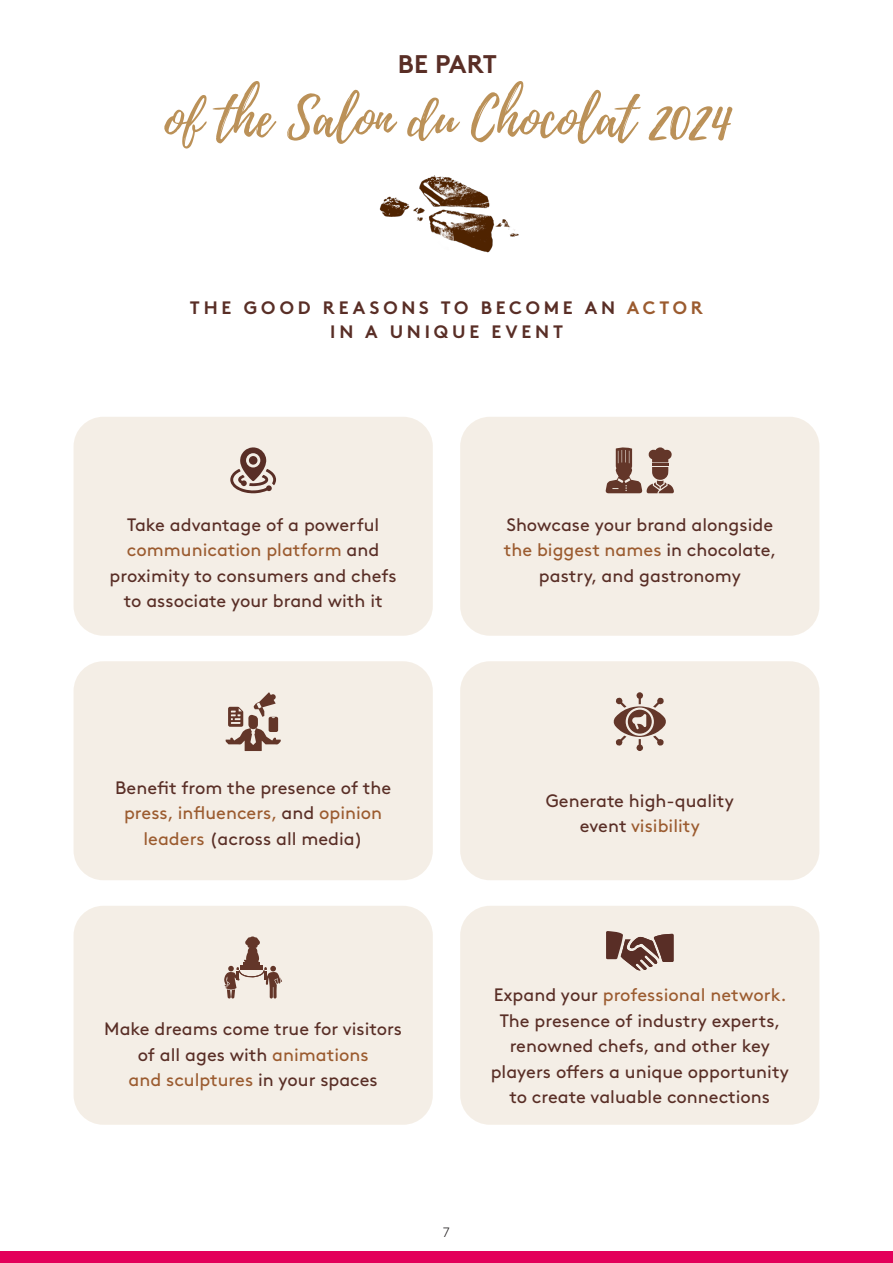
<style>
.page{position:relative;width:893px;height:1263px;background:#fff}
.page>*{position:absolute;margin:0;border:0;box-sizing:border-box;transform-origin:0 0}
.t1{font:52.5px "Playlist Script";color:#bb9158}
.t2{font:700 25.5px "Brown Std";letter-spacing:-.015em;color:#592e26}
.t3{font:18px/25.5px "Brown Std";color:#592e26;text-align:center}
.t4{font:700 18px "Brown Std";letter-spacing:.21em;color:#592e26}
.t5{font:18px "Brown Std";color:#9b5b2f}
.t6{font:300 13.5px "Brown Std";color:#231f20}
.s1{color:#9b5b2f}
.s2{color:#592e26}
</style>
<div class="page">
<div style="left:0;top:1251px;width:893px;height:12px;background:#e3005a"></div>
<div style="left:74px;top:417px;width:359px;height:219px;background:#f4eee6;border-radius:30px"></div>
<div style="left:74px;top:661px;width:359px;height:219px;background:#f4eee6;border-radius:30px"></div>
<div style="left:460px;top:417px;width:359px;height:219px;background:#f4eee6;border-radius:30px"></div>
<div style="left:460px;top:906px;width:359px;height:219px;background:#f4eee6;border-radius:30px"></div>
<div style="left:460px;top:661px;width:359px;height:219px;background:#f4eee6;border-radius:30px"></div>
<div style="left:74px;top:906px;width:359px;height:219px;background:#f4eee6;border-radius:30px"></div>
<img style="left:379px;top:175px;width:140px;height:78px">
<svg style="left:230px;top:447px;width:46px;height:46px"></svg>
<div style="left:249px;top:456px;width:8px;height:9px;background:#592e26;border-radius:50%"></div>
<svg style="left:606px;top:447px;width:68px;height:46px"></svg>
<svg style="left:226px;top:692px;width:55px;height:59px"></svg>
<svg style="left:613px;top:692px;width:53px;height:59px"></svg>
<svg style="left:224px;top:936px;width:58px;height:63px"></svg>
<svg style="left:606px;top:931px;width:67px;height:39px"></svg>
<p class="t2" style="left:398px;top:49px;width:101px">BE PART</p>
<p class="t1" style="left:164px;top:81px;width:568px">of the Salon du Chocolat 2024</p>
<p class="t4" style="left:190px;top:297px;width:514px">THE GOOD REASONS TO BECOME AN <span class="s1">ACTOR</span></p>
<p class="t4" style="left:330px;top:321px;width:234px">IN A UNIQUE EVENT</p>
<p class="t3" style="left:110px;top:512px;width:289px">Take advantage of a powerful <span class="s1">communication platform</span> and proximity to consumers and chefs</p>
<p class="t3" style="left:124px;top:588px;width:260px">to associate your brand with it</p>
<p class="t3" style="left:506px;top:512px;width:268px">Showcase your brand alongside</p>
<p class="t3" style="left:504px;top:537px;width:274px"><span class="s1">the biggest names</span> in chocolate, pastry, and gastronomy</p>
<p class="t3" style="left:115px;top:775px;width:278px">Benefit from the presence of the <span class="s1">press, influencers,</span> and <span class="s1">opinion leaders</span> (across all media)</p>
<p class="t3" style="left:546px;top:788px;width:190px">Generate high-quality</p>
<p class="t5" style="left:580px;top:815px;width:122px"><span class="s2">event</span> visibility</p>
<p class="t3" style="left:104px;top:1016px;width:299px">Make dreams come true for visitors</p>
<p class="t3" style="left:138px;top:1042px;width:232px">of all ages with <span class="s1">animations</span></p>
<p class="t5" style="left:129px;top:1070px;width:251px">and sculptures <span class="s2">in your spaces</span></p>
<p class="t3" style="left:491px;top:982px;width:300px">Expand your <span class="s1">professional network.<br></span>The presence of industry experts, renowned chefs, and other key players offers a unique opportunity to create valuable connections</p>
<p class="t6" style="left:443px;top:1225px;width:9px">7</p>
</div>
